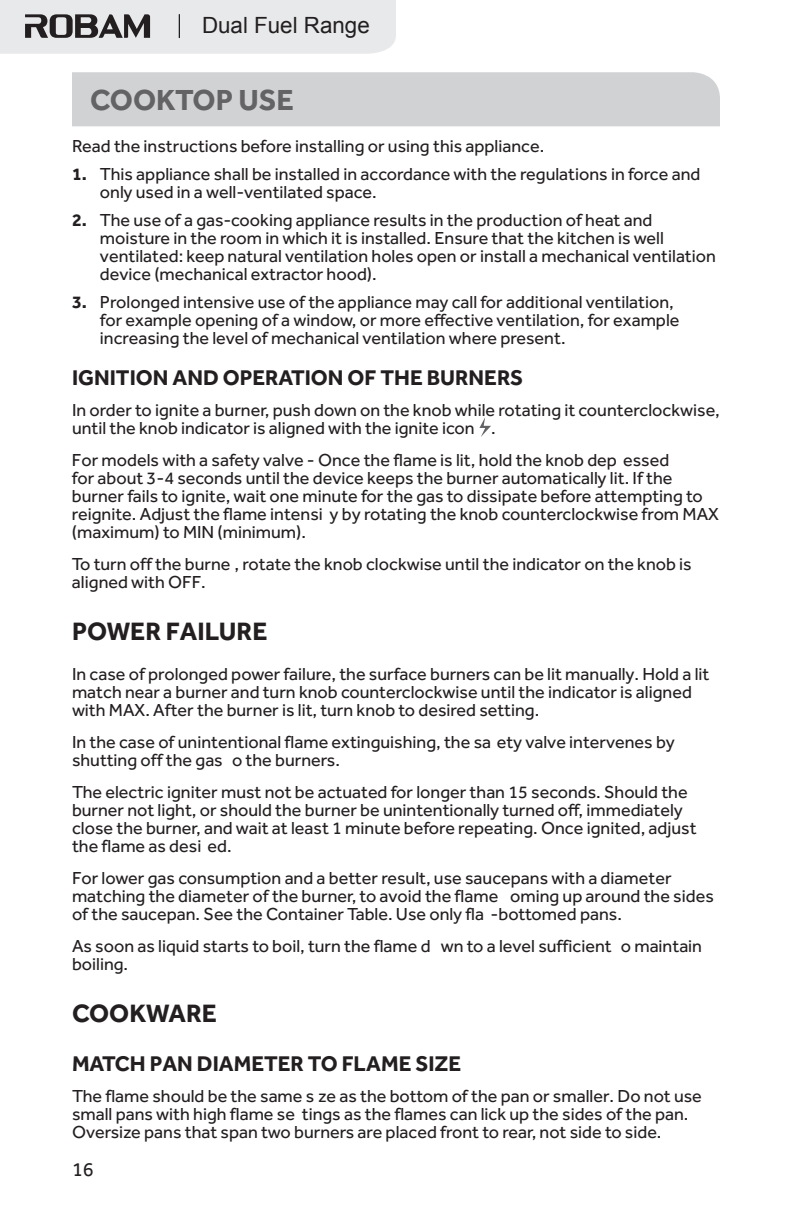
<style>
.page{position:relative;width:792px;height:1224px;background:#fff}
.page>*{position:absolute;margin:0;border:0;box-sizing:border-box;transform-origin:0 0}
.t1{font:700 30px "Effra";color:#636366}
.t2{font:700 26px "Effra";color:#231f20}
.t3{font:22.4px "Arial";color:#231f20}
.t4{font:700 22px "Effra";color:#231f20}
.t5{font:20px "Effra";color:#231f20}
.t6{font:18px/18px "Effra";color:#231f20}
.s1{font-weight:700}
.s2{font-style:inherit}
</style>
<div class="page">
<svg style="left:0;top:0;width:396px;height:54px;background:#d8d9da"></svg>
<div style="left:72px;top:72px;width:648px;height:54px;background:#d1d2d4"></div>
<svg style="left:479px;top:418px;width:12px;height:19px"></svg>
<p class="t3" style="left:202px;top:11px;width:169px">Dual Fuel Range</p>
<h1 class="t1" style="left:90px;top:81px;width:205px">COOKTOP USE</h1>
<p class="t6" style="left:72px;top:136px;width:474px">Read the instructions before installing or using this appliance.</p>
<p class="t6" style="left:100px;top:164px;width:602px;text-indent:-28px"><span class="s1">1.</span> This appliance shall be installed in accordance with the regulations in force and only used in a well-ventilated space.</p>
<p class="t6" style="left:100px;top:210px;width:617px;text-indent:-28px"><span class="s1">2.</span> The use of a gas-cooking appliance results in the production of heat and moisture in the room in which it is installed. Ensure that the kitchen is well ventilated: keep natural ventilation holes open or install a mechanical ventilation device (mechanical extractor hood).</p>
<p class="t6" style="left:100px;top:292px;width:581px;text-indent:-28px"><span class="s1">3.</span> Prolonged intensive use of the appliance may call for additional ventilation, for example opening of a window, or mor<span class="s2">e eff</span>ective ventilation, for example increasing the level of mechanical ventilation where present.</p>
<p class="t4" style="left:72px;top:364px;width:453px">IGNITION AND OPERATION OF THE BURNERS</p>
<p class="t6" style="left:72px;top:400px;width:649px">In order to ignite a burner, push down on the knob while rotating it counterclockwise, until the knob indicator is aligned with the ignite icon .</p>
<p class="t6" style="left:72px;top:450px;width:649px">For models with a safety valve - Once the flame is lit, hold the knob dep essed<br>for about 3-4 seconds until the device keeps the burner automatically lit. If the burner fails to ignite, wait one minute for the gas to dissipate before attempting to reignite. Adjust the flame intensi y by rotating the knob counterclockwise from MAX (maximum) to MIN (minimum).</p>
<p class="t6" style="left:72px;top:554px;width:621px">To turn off the burne , rotate the knob clockwise until the indicator on the knob is aligned with OFF.</p>
<h2 class="t2" style="left:72px;top:615px;width:197px">POWER FAILURE</h2>
<p class="t6" style="left:72px;top:664px;width:639px">In case of prolonged power failure, the surface burners can be lit manually. Hold a lit match near a burner and turn knob counterclockwise until the indicator is aligned with MAX. After the burner is lit, turn knob to desired setting.</p>
<p class="t6" style="left:72px;top:732px;width:604px">In the case of unintentional flame extinguishing, the sa ety valve intervenes by shutting off the gas o the burners.</p>
<p class="t6" style="left:72px;top:782px;width:626px">The electric igniter must not be actuated for longer than 15 seconds. Should the burner not light, or should the burner be unintentionally t<span class="s2">urned off</span>, immediately close the burner, and wait at least 1 minute before repeating. Once ignited, adjust the flame as desi ed.</p>
<p class="t6" style="left:72px;top:868px;width:643px">For lower gas consumption and a better result, use saucepans with a diameter matching the diameter of the burner, to avoid the flame oming up around the sides of the saucepan. See the Container Table. Use only fla -bottomed pans.</p>
<p class="t6" style="left:72px;top:936px;width:632px">As soon as liquid starts to boil, turn the flame d wn to a level sufficient o maintain boiling.</p>
<h2 class="t2" style="left:72px;top:997px;width:146px">COOKWARE</h2>
<p class="t4" style="left:72px;top:1050px;width:391px">MATCH PAN DIAMETER TO FLAME SIZE</p>
<p class="t6" style="left:72px;top:1086px;width:631px">The flame should be the same s ze as the bottom of the pan or smaller. Do not use small pans with high flame se tings as the flames can lick up the sides of the pan.<br>Oversize pans that span two burners are placed front to rear, not side to side.</p>
<p class="t5" style="left:72px;top:1157px;width:23px">16</p>
</div>
